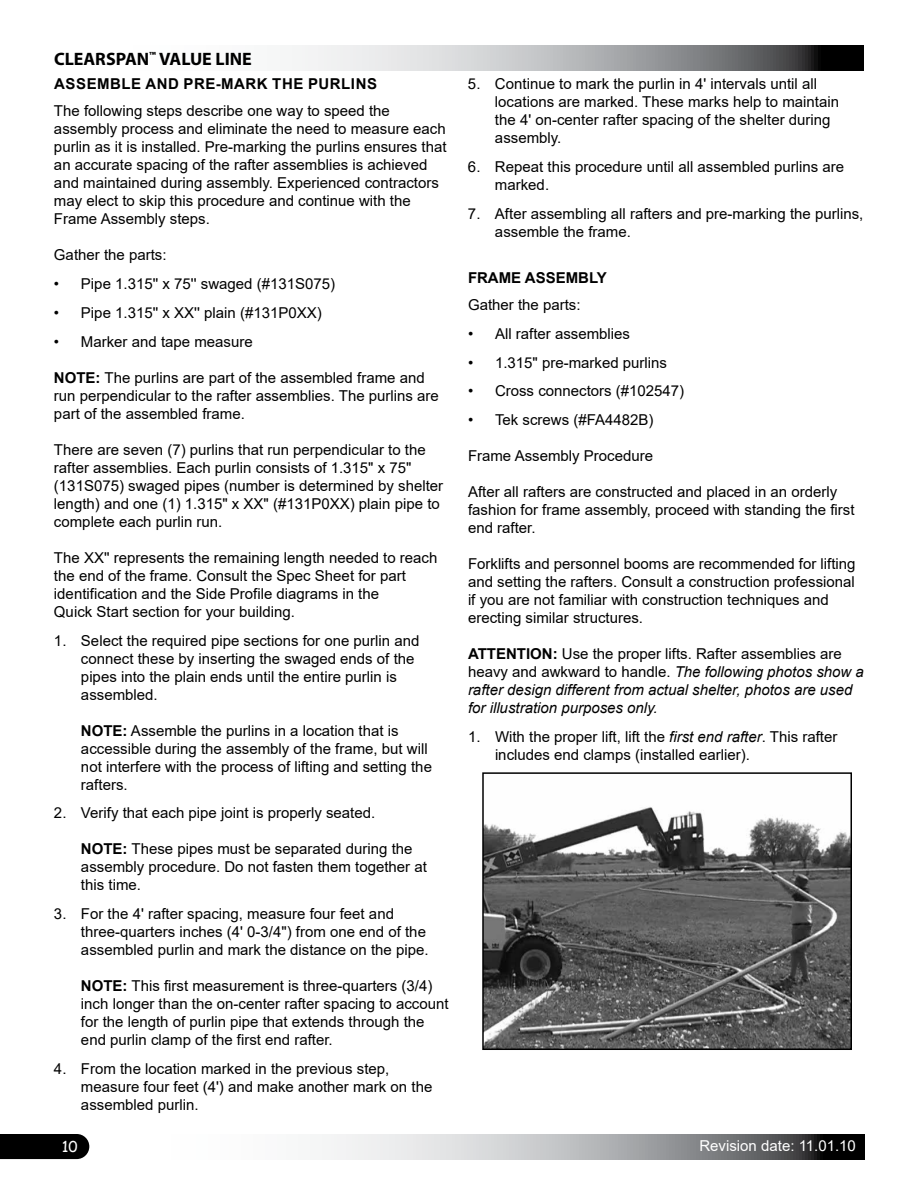
<style>
.page{position:relative;width:918px;height:1188px;background:#fff}
.page>*{position:absolute;margin:0;border:0;box-sizing:border-box;transform-origin:0 0}
.t1{font:700 18px "Myriad Pro";color:#000}
.t2{font:15px/18px "Arial";color:#000}
.t3{font:italic 15px/18px "Arial";color:#000}
.t4{font:700 15px "Arial";letter-spacing:.035em;color:#000}
.t5{font:15px "Arial";color:#fff}
.t6{font:700 15px "Arial";color:#000}
.t7{font:15px "Comic Sans MS";color:#fff}
.s1{font-weight:700}
.s2{font-weight:700;font-style:normal}
.s3{font-style:normal}
.s4{font-style:italic}
</style>
<div class="page">
<svg style="left:292px;top:45px;width:572px;height:25px;background:#a1a2a3"></svg>
<div style="left:0;top:1134px;width:89px;height:25px;background:#000"></div>
<svg style="left:322px;top:1134px;width:542px;height:25px;background:#a1a2a3"></svg>
<img style="left:485px;top:807px;width:364px;height:240px">
<div style="left:482px;top:772px;width:370px;height:278px;border:2px solid #000"></div>
<p class="t1" style="left:54px;top:47px;width:199px">CLEARSPAN<sup>™</sup> VALUE LINE</p>
<p class="t4" style="left:54px;top:74px;width:324px">ASSEMBLE AND PRE-MARK THE PURLINS</p>
<p class="t2" style="left:54px;top:102px;width:394px">The following steps describe one way to speed the assembly process and eliminate the need to measure each purlin as it is installed. Pre-marking the purlins ensures that an accurate spacing of the rafter assemblies is achieved and maintained during assembly. Experienced contractors may elect to skip this procedure and continue with the Frame Assembly steps.</p>
<p class="t2" style="left:54px;top:246px;width:114px">Gather the parts:</p>
<p class="t2" style="left:54px;top:275px;width:283px">• Pipe 1.315'' x 75'' swaged (#131S075)</p>
<p class="t2" style="left:54px;top:304px;width:269px">• Pipe 1.315'' x XX'' plain (#131P0XX)</p>
<p class="t2" style="left:54px;top:333px;width:200px">• Marker and tape measure</p>
<p class="t2" style="left:54px;top:369px;width:386px"><span class="s1">NOTE:</span> The purlins are part of the assembled frame and run perpendicular to the rafter assemblies. The purlins are part of the assembled frame.</p>
<p class="t2" style="left:54px;top:441px;width:391px">There are seven (7) purlins that run perpendicular to the rafter assemblies. Each purlin consists of 1.315" x 75" (131S075) swaged pipes (number is determined by shelter length) and one (1) 1.315" x XX" (#131P0XX) plain pipe to complete each purlin run.</p>
<p class="t2" style="left:54px;top:549px;width:385px">The XX'' represents the remaining length needed to reach the end of the frame. Consult the Spec Sheet for part identification and the Side Profile diagrams in the<br>Quick Start section for your building.</p>
<p class="t2" style="left:81px;top:631px;width:340px;text-indent:-27px">1. Select the required pipe sections for one purlin and connect these by inserting the swaged ends of the pipes into the plain ends until the entire purlin is assembled.</p>
<p class="t2" style="left:81px;top:721px;width:353px"><span class="s1">NOTE:</span> Assemble the purlins in a location that is accessible during the assembly of the frame, but will not interfere with the process of lifting and setting the rafters.</p>
<p class="t2" style="left:54px;top:804px;width:323px">2. Verify that each pipe joint is properly seated.</p>
<p class="t2" style="left:81px;top:840px;width:348px"><span class="s1">NOTE:</span> These pipes must be separated during the assembly procedure. Do not fasten them together at this time.</p>
<p class="t2" style="left:81px;top:905px;width:349px;text-indent:-27px">3. For the 4' rafter spacing, measure four feet and three-quarters inches (4' 0-3/4") from one end of the assembled purlin and mark the distance on the pipe.</p>
<p class="t2" style="left:81px;top:977px;width:369px"><span class="s1">NOTE:</span> This first measurement is three-quarters (3/4) inch longer than the on-center rafter spacing to account for the length of purlin pipe that extends through the end purlin clamp of the first end rafter.</p>
<p class="t2" style="left:81px;top:1060px;width:353px;text-indent:-27px">4. From the location marked in the previous step, measure four feet (4') and make another mark on the assembled purlin.</p>
<p class="t2" style="left:495px;top:75px;width:346px;text-indent:-27px">5. Continue to mark the purlin in 4' intervals until all locations are marked. These marks help to maintain the 4' on-center rafter spacing of the shelter during assembly.</p>
<p class="t2" style="left:495px;top:158px;width:351px;text-indent:-27px">6. Repeat this procedure until all assembled purlins are marked.</p>
<p class="t2" style="left:495px;top:205px;width:370px;text-indent:-27px">7. After assembling all rafters and pre-marking the purlins, assemble the frame.</p>
<p class="t6" style="left:468px;top:267px;width:140px">FRAME ASSEMBLY</p>
<p class="t2" style="left:468px;top:296px;width:114px">Gather the parts:</p>
<p class="t2" style="left:468px;top:324px;width:164px">• All rafter assemblies</p>
<p class="t2" style="left:468px;top:353px;width:201px">• 1.315" pre-marked purlins</p>
<p class="t2" style="left:468px;top:382px;width:218px">• Cross connectors (#102547)</p>
<p class="t2" style="left:468px;top:411px;width:187px">• Tek screws (#FA4482B)</p>
<p class="t2" style="left:468px;top:447px;width:187px">Frame Assembly Procedure</p>
<p class="t2" style="left:468px;top:483px;width:388px">After all rafters are constructed and placed in an orderly fashion for frame assembly, proceed with standing the first end rafter.</p>
<p class="t2" style="left:468px;top:555px;width:389px">Forklifts and personnel booms are recommended for lifting and setting the rafters. Consult a construction professional if you are not familiar with construction techniques and erecting similar structures.</p>
<p class="t3" style="left:468px;top:645px;width:397px"><span class="s2">ATTENTION:</span> <span class="s3">Use the proper lifts. Rafter assemblies are heavy and awkward to handle.</span> The following photos show a rafter design different from actual shelter, photos are used for illustration purposes only.</p>
<p class="t2" style="left:495px;top:728px;width:344px;text-indent:-27px">1. With the proper lift, lift the <span class="s4">first end rafter</span>. This rafter includes end clamps (installed earlier).</p>
<p class="t7" style="left:62px;top:1135px;width:17px">10</p>
<p class="t5" style="left:699px;top:1135px;width:158px">Revision date: 11.01.10</p>
</div>
